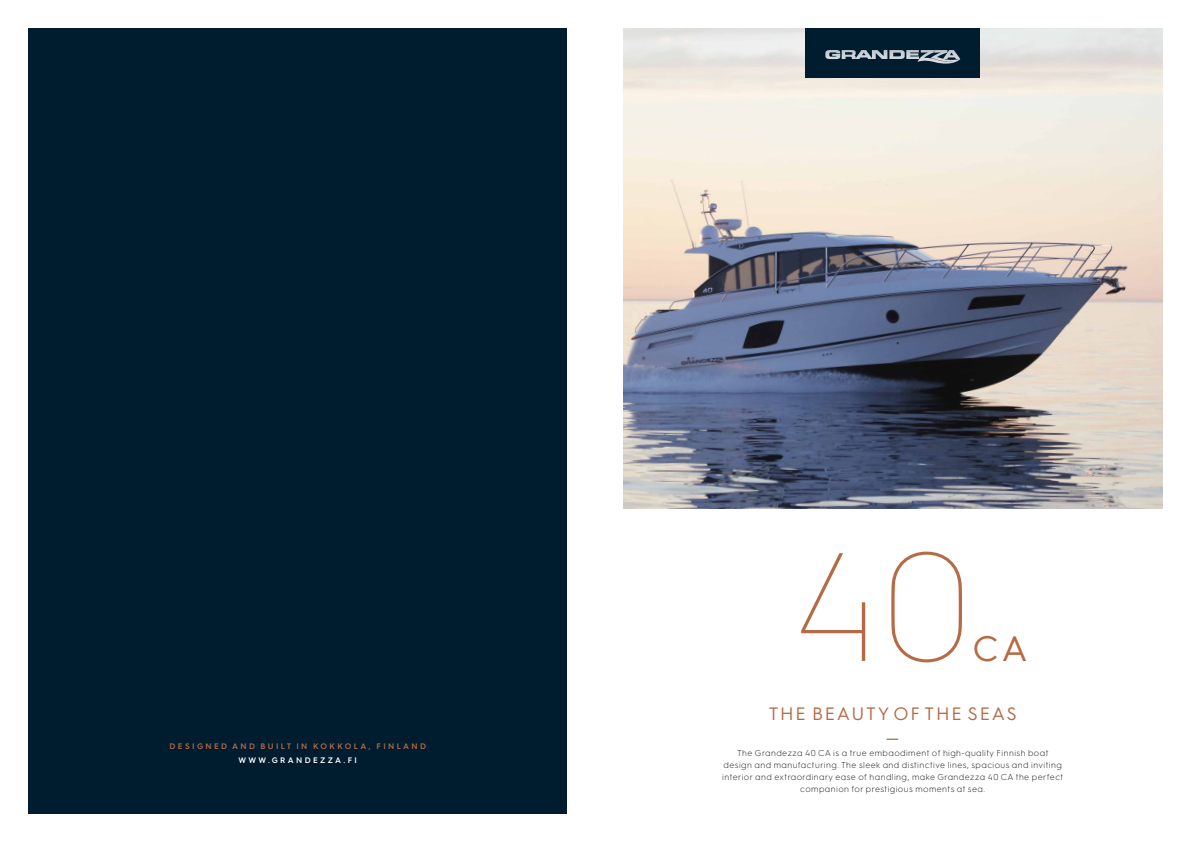
<style>
.page{position:relative;width:1191px;height:842px;background:#fff}
.page>*{position:absolute;margin:0;border:0;box-sizing:border-box;transform-origin:0 0}
.t1{font:100 154.5px "Hurme Geometric Sans 3";color:#b66a46}
.t2{font:35.5px "Hurme Geometric Sans 3";color:#b66a46}
.t3{font:18px/24px "Hurme Geometric Sans 3";letter-spacing:.1em;color:#b66a46;text-align:center}
.t4{font:300 8.6px/12px "Hurme Geometric Sans 3";letter-spacing:.05em;color:#212121;text-align:center}
.t5{font:600 8px "Hurme Geometric Sans 3";letter-spacing:.3em;color:#b66a46}
.t6{font:600 8px "Hurme Geometric Sans 3";letter-spacing:.29em;color:#fff}
</style>
<div class="page">
<img style="left:624px;top:28px;width:538px;height:480px">
<div style="left:805px;top:28px;width:175px;height:50px;background:#001d2f"></div>
<svg style="left:825px;top:50px;width:135px;height:14px"></svg>
<div style="left:28px;top:28px;width:539px;height:786px;background:#001d2f"></div>
<p class="t5" style="left:169px;top:740px;width:258px">DESIGNED AND BUILT IN KOKKOLA, FINLAND</p>
<p class="t6" style="left:238px;top:754px;width:120px">WWW.GRANDEZZA.FI</p>
<h1 class="t1" style="left:791px;top:506px;width:182px">40</h1>
<h2 class="t2" style="left:972px;top:623px;width:57px">CA</h2>
<h3 class="t3" style="left:768px;top:701px;width:250px">THE BEAUTY OF THE SEAS —</h3>
<p class="t4" style="left:722px;top:746px;width:342px">The Grandezza 40 CA is a true embaodiment of high-quality Finnish boat design and manufacturing. The sleek and distinctive lines, spacious and inviting interior and extraordinary ease of handling, make Grandezza 40 CA the perfect companion for prestigious moments at sea.</p>
</div>
